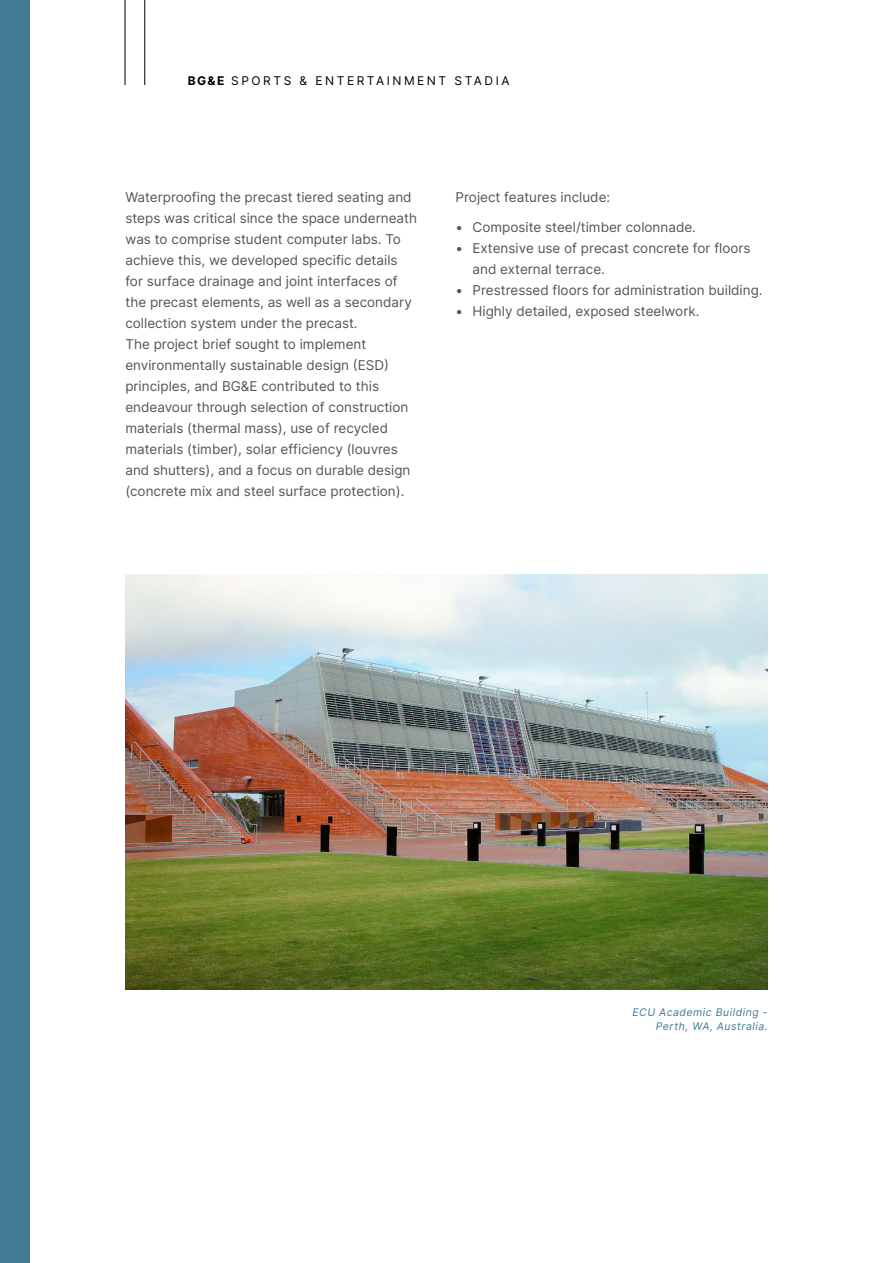
<style>
.page{position:relative;width:893px;height:1263px;background:#fff}
.page>*{position:absolute;margin:0;border:0;box-sizing:border-box;transform-origin:0 0}
.t1{font:13.5px/21px "Inter";color:#52555a}
.t2{font:13.5px "Inter";color:#52565b}
.t3{font:12px "Inter";letter-spacing:.21em;color:#000}
.t4{font:10.5px/13.5px "Inter";letter-spacing:.05em;color:#3f7a96;text-align:right}
</style>
<div class="page">
<img style="left:125px;top:574px;width:643px;height:415px">
<hr style="left:125px;top:0;width:1px;height:85px;background:#000">
<div style="left:0;top:0;width:30px;height:1263px;background:#427a94"></div>
<hr style="left:144px;top:0;width:1px;height:85px;background:#000">
<p class="t3" style="left:188px;top:72px;width:323px">BG&amp;E SPORTS &amp; ENTERTAINMENT STADIA</p>
<p class="t1" style="left:125px;top:187px;width:293px">Waterproofing the precast tiered seating and steps was critical since the space underneath was to comprise student computer labs. To achieve this, we developed specific details for surface drainage and joint interfaces of the precast elements, as well as a secondary collection system under the precast.<br>The project brief sought to implement environmentally sustainable design (ESD) principles, and BG&amp;E contributed to this endeavour through selection of construction materials (thermal mass), use of recycled materials (timber), solar efficiency (louvres and shutters), and a focus on durable design (concrete mix and steel surface protection).</p>
<p class="t2" style="left:456px;top:188px;width:156px">Project features include:</p>
<p class="t1" style="left:456px;top:216px;width:242px">• Composite steel/timber colonnade.</p>
<p class="t1" style="left:473px;top:237px;width:280px;text-indent:-17px">• Extensive use of precast concrete for floors and external terrace.</p>
<p class="t1" style="left:456px;top:279px;width:309px">• Prestressed floors for administration building.</p>
<p class="t1" style="left:456px;top:300px;width:245px">• Highly detailed, exposed steelwork.</p>
<p class="t4" style="left:632px;top:1005px;width:137px">ECU Academic Building -<br>Perth, WA, Australia.</p>
</div>
